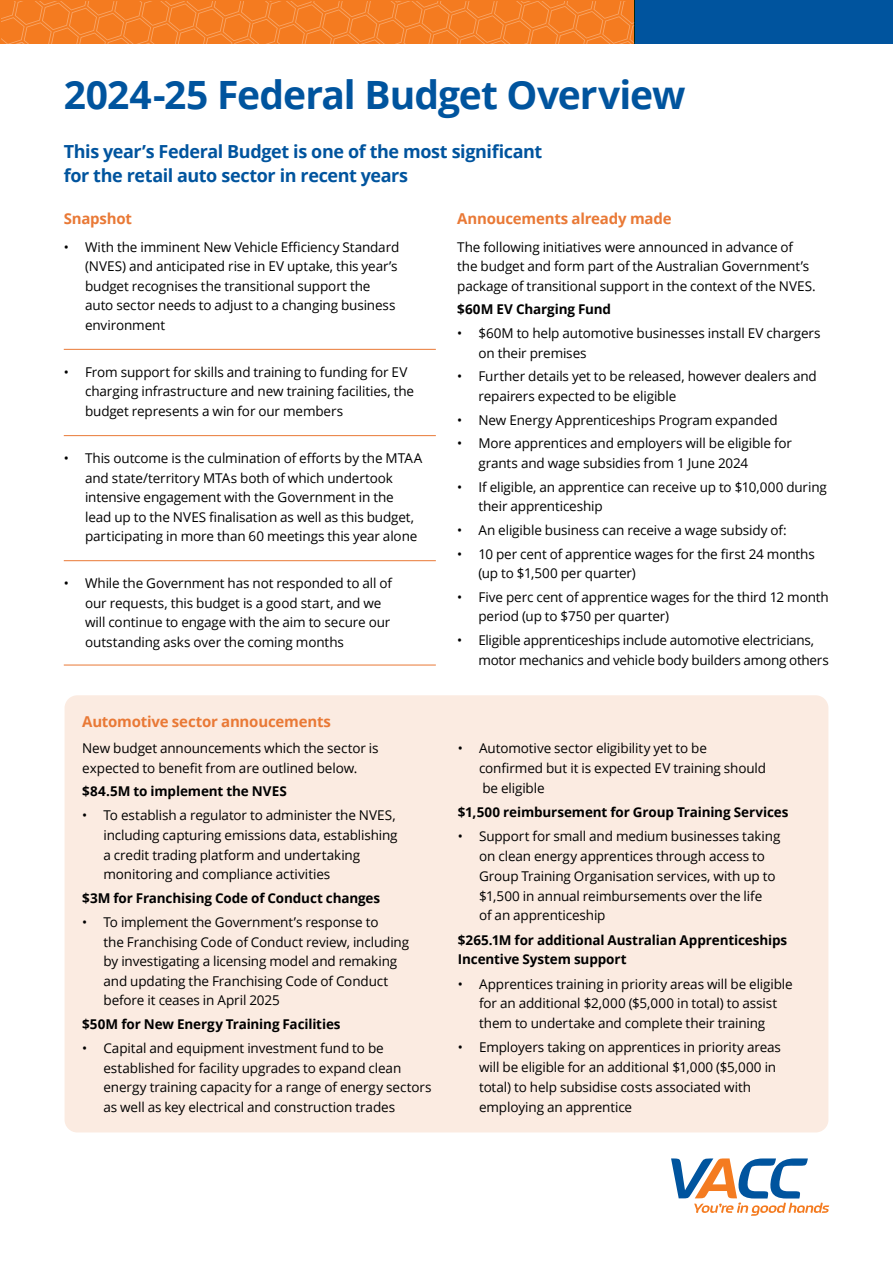
<style>
.page{position:relative;width:893px;height:1263px;background:#fff}
.page>*{position:absolute;margin:0;border:0;box-sizing:border-box;transform-origin:0 0}
.t1{font:700 39px "Open Sans";letter-spacing:-.025em;color:#00549e}
.t2{font:700 18px/24px "Open Sans";letter-spacing:-.025em;color:#00549e}
.t3{font:700 15px "Open Sans";letter-spacing:-.015em;color:#e97936}
.t4{font:13.5px/19.5px "Open Sans";letter-spacing:-.01em;color:#000}
.t5{font:700 13.5px/19.8px "Open Sans";letter-spacing:-.01em;color:#000}
</style>
<div class="page">
<div style="left:65px;top:695px;width:763px;height:437px;background:#fbebe1;border-radius:13px"></div>
<svg style="left:671px;top:1158px;width:158px;height:58px"></svg>
<svg style="left:0;top:0;width:634px;height:44px"></svg>
<svg style="left:2px;top:2px;width:632px;height:42px;background:#f47f28"></svg>
<div style="left:634px;top:0;width:259px;height:44px;background:#00549e"></div>
<hr style="left:64px;top:349px;width:372px;height:1px;background:#e97936">
<hr style="left:64px;top:435px;width:372px;height:1px;background:#e97936">
<hr style="left:64px;top:560px;width:372px;height:1px;background:#e97936">
<hr style="left:64px;top:665px;width:372px;height:1px;background:#e97936">
<h1 class="t1" style="left:64px;top:67px;width:623px">2024-25 Federal Budget Overview</h1>
<h2 class="t2" style="left:64px;top:139px;width:480px">This year’s Federal Budget is one of the most significant for the retail auto sector in recent years</h2>
<p class="t3" style="left:64px;top:208px;width:70px">Snapshot</p>
<p class="t4" style="left:85px;top:237px;width:316px;text-indent:-21px">• With the imminent New Vehicle Efficiency Standard (NVES) and anticipated rise in EV uptake, this year’s budget recognises the transitional support the auto sector needs to adjust to a changing business environment</p>
<p class="t4" style="left:85px;top:362px;width:331px;text-indent:-21px">• From support for skills and training to funding for EV charging infrastructure and new training facilities, the budget represents a win for our members</p>
<p class="t4" style="left:85px;top:448px;width:339px;text-indent:-21px">• This outcome is the culmination of efforts by the MTAA and state/territory MTAs both of which undertook intensive engagement with the Government in the lead up to the NVES finalisation as well as this budget, participating in more than 60 meetings this year alone</p>
<p class="t4" style="left:85px;top:573px;width:309px;text-indent:-21px">• While the Government has not responded to all of our requests, this budget is a good start, and we will continue to engage with the aim to secure our outstanding asks over the coming months</p>
<p class="t3" style="left:82px;top:710px;width:250px">Automotive sector annoucements</p>
<p class="t4" style="left:82px;top:738px;width:298px">New budget announcements which the sector is expected to benefit from are outlined below.</p>
<p class="t5" style="left:82px;top:781px;width:206px">$84.5M to implement the NVES</p>
<p class="t4" style="left:103px;top:805px;width:296px;text-indent:-21px">• To establish a regulator to administer the NVES, including capturing emissions data, establishing a credit trading platform and undertaking monitoring and compliance activities</p>
<p class="t5" style="left:82px;top:888px;width:300px">$3M for Franchising Code of Conduct changes</p>
<p class="t4" style="left:103px;top:912px;width:307px;text-indent:-21px">• To implement the Government’s response to<br>the Franchising Code of Conduct review, including by investigating a licensing model and remaking and updating the Franchising Code of Conduct before it ceases in April 2025</p>
<p class="t5" style="left:82px;top:1014px;width:260px">$50M for New Energy Training Facilities</p>
<p class="t4" style="left:103px;top:1038px;width:330px;text-indent:-21px">• Capital and equipment investment fund to be established for facility upgrades to expand clean energy training capacity for a range of energy sectors as well as key electrical and construction trades</p>
<p class="t3" style="left:457px;top:208px;width:216px">Annoucements already made</p>
<p class="t4" style="left:457px;top:237px;width:360px">The following initiatives were announced in advance of the budget and form part of the Australian Government’s package of transitional support in the context of the NVES.</p>
<p class="t5" style="left:457px;top:299px;width:156px">$60M EV Charging Fund</p>
<p class="t4" style="left:478px;top:323px;width:344px;text-indent:-21px">• $60M to help automotive businesses install EV chargers on their premises</p>
<p class="t4" style="left:478px;top:366px;width:340px;text-indent:-21px">• Further details yet to be released, however dealers and repairers expected to be eligible</p>
<p class="t4" style="left:457px;top:410px;width:322px">• New Energy Apprenticeships Program expanded</p>
<p class="t4" style="left:478px;top:433px;width:315px;text-indent:-21px">• More apprentices and employers will be eligible for grants and wage subsidies from 1 June 2024</p>
<p class="t4" style="left:478px;top:477px;width:350px;text-indent:-21px">• If eligible, an apprentice can receive up to $10,000 during their apprenticeship</p>
<p class="t4" style="left:457px;top:520px;width:331px">• An eligible business can receive a wage subsidy of:</p>
<p class="t4" style="left:478px;top:544px;width:338px;text-indent:-21px">• 10 per cent of apprentice wages for the first 24 months (up to $1,500 per quarter)</p>
<p class="t4" style="left:478px;top:587px;width:352px;text-indent:-21px">• Five perc cent of apprentice wages for the third 12 month period (up to $750 per quarter)</p>
<p class="t4" style="left:478px;top:630px;width:352px;text-indent:-21px">• Eligible apprenticeships include automotive electricians, motor mechanics and vehicle body builders among others</p>
<p class="t4" style="left:479px;top:738px;width:289px;text-indent:-21px">• Automotive sector eligibility yet to be confirmed but it is expected EV training should be eligible</p>
<p class="t5" style="left:458px;top:802px;width:332px">$1,500 reimbursement for Group Training Services</p>
<p class="t4" style="left:479px;top:826px;width:303px;text-indent:-21px">• Support for small and medium businesses taking on clean energy apprentices through access to Group Training Organisation services, with up to $1,500 in annual reimbursements over the life<br>of an apprenticeship</p>
<p class="t5" style="left:458px;top:929px;width:331px">$265.1M for additional Australian Apprenticeships<br>Incentive System support</p>
<p class="t4" style="left:458px;top:973px;width:336px;text-align:center">• Apprentices training in priority areas will be eligible for an additional $2,000 ($5,000 in total) to assist<br>them to undertake and complete their training</p>
<p class="t4" style="left:479px;top:1037px;width:303px;text-indent:-21px">• Employers taking on apprentices in priority areas will be eligible for an additional $1,000 ($5,000 in total) to help subsidise costs associated with employing an apprentice</p>
</div>
